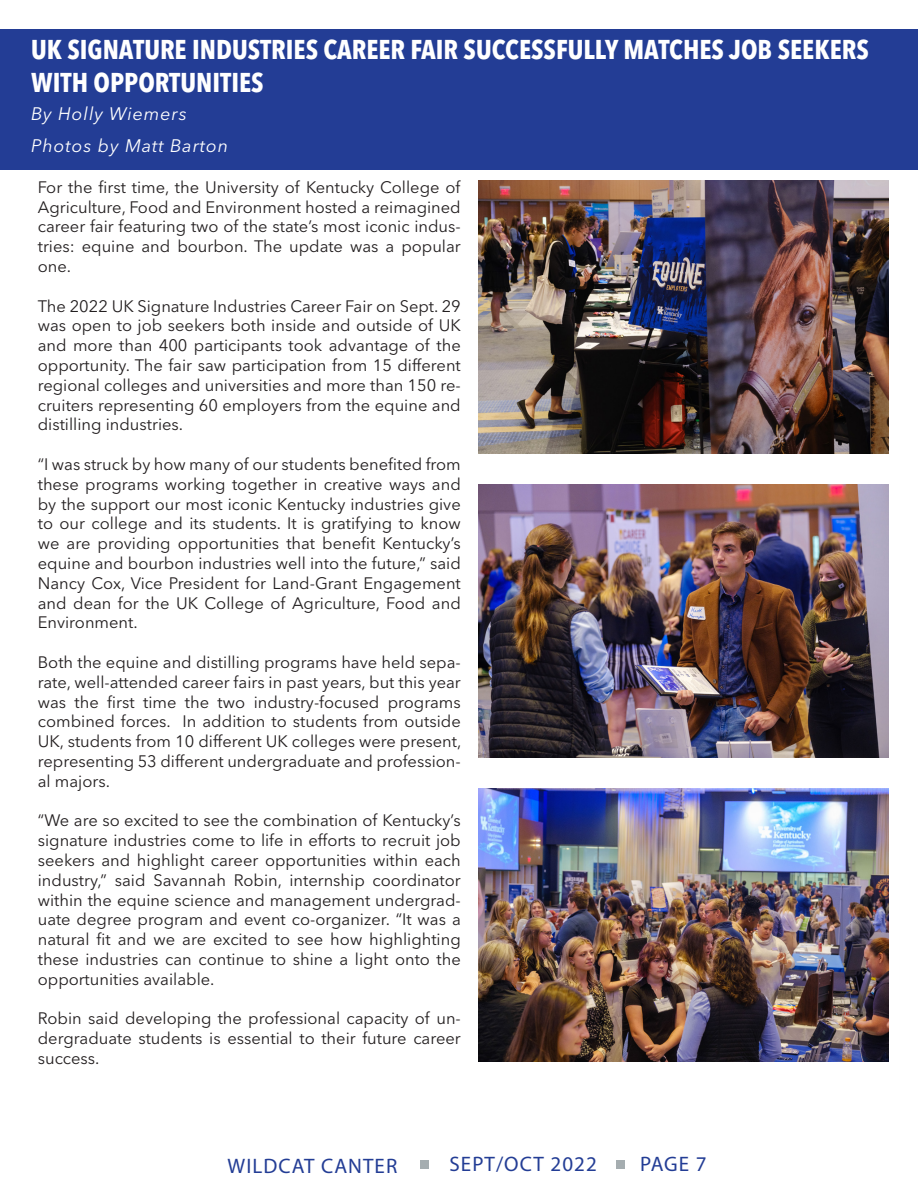
<style>
.page{position:relative;width:918px;height:1188px;background:#fff}
.page>*{position:absolute;margin:0;border:0;box-sizing:border-box;transform-origin:0 0}
.t1{font:700 condensed 27px/32.4px "Avenir Next LT Pro";color:#fff}
.t2{font:21px "Myriad Pro";letter-spacing:.05em;color:#233d95}
.t3{font:italic 18px "Avenir Next LT Pro";letter-spacing:.05em;color:#fff}
.t4{font:16.5px/19.8px "Avenir Next LT Pro";color:#231f20;text-align:justify}
</style>
<div class="page">
<div style="left:420px;top:1160px;width:9px;height:9px;background:#a5adb0"></div>
<div style="left:616px;top:1160px;width:9px;height:9px;background:#a5adb0"></div>
<div style="left:0;top:29px;width:918px;height:140px;background:#233d95"></div>
<img style="left:479px;top:180px;width:409px;height:273px">
<img style="left:479px;top:484px;width:409px;height:273px">
<img style="left:479px;top:788px;width:409px;height:273px">
<p class="t1" style="left:31px;top:33px;width:839px">UK SIGNATURE INDUSTRIES CAREER FAIR SUCCESSFULLY MATCHES JOB SEEKERS<br>WITH OPPORTUNITIES</p>
<p class="t3" style="left:31px;top:103px;width:157px">By Holly Wiemers</p>
<p class="t3" style="left:31px;top:135px;width:198px">Photos by Matt Barton</p>
<p class="t4" style="left:38px;top:177px;width:425px">For the first time, the University of Kentucky College of Agriculture, Food and Environment hosted a reimagined career fair featuring two of the state’s most iconic indus&shy;tries: equine and bourbon. The update was a popular one.</p>
<p class="t4" style="left:38px;top:296px;width:425px">The 2022 UK Signature Industries Career Fair on Sept. 29 was open to job seekers both inside and outside of UK and more than 400 participants took advantage of the opportunity. The fair saw participation from 15 different regional colleges and universities and more than 150 re&shy;cruiters representing 60 employers from the equine and distilling industries.</p>
<p class="t4" style="left:38px;top:454px;width:425px">“I was struck by how many of our students benefited from these programs working together in creative ways and by the support our most iconic Kentucky industries give to our college and its students. It is gratifying to know we are providing opportunities that benefit Kentucky’s equine and bourbon industries well into the future,” said Nancy Cox, Vice President for Land-Grant Engagement and dean for the UK College of Agriculture, Food and Environment.</p>
<p class="t4" style="left:38px;top:652px;width:425px">Both the equine and distilling programs have held sepa&shy;rate, well-attended career fairs in past years, but this year was the first time the two industry-focused programs combined forces. In addition to students from outside UK, students from 10 different UK colleges were present, representing 53 different undergraduate and profession&shy;al majors.</p>
<p class="t4" style="left:38px;top:811px;width:425px">“We are so excited to see the combination of Kentucky’s signature industries come to life in efforts to recruit job seekers and highlight career opportunities within each industry,” said Savannah Robin, internship coordinator within the equine science and management undergrad&shy;uate degree program and event co-organizer. “It was a natural fit and we are excited to see how highlighting these industries can continue to shine a light onto the opportunities available.</p>
<p class="t4" style="left:38px;top:1009px;width:425px">Robin said developing the professional capacity of un&shy;dergraduate students is essential to their future career success.</p>
<p class="t2" style="left:228px;top:1153px;width:171px">WILDCAT CANTER</p>
<p class="t2" style="left:450px;top:1151px;width:149px">SEPT/OCT 2022</p>
<p class="t2" style="left:640px;top:1151px;width:68px">PAGE 7</p>
</div>
